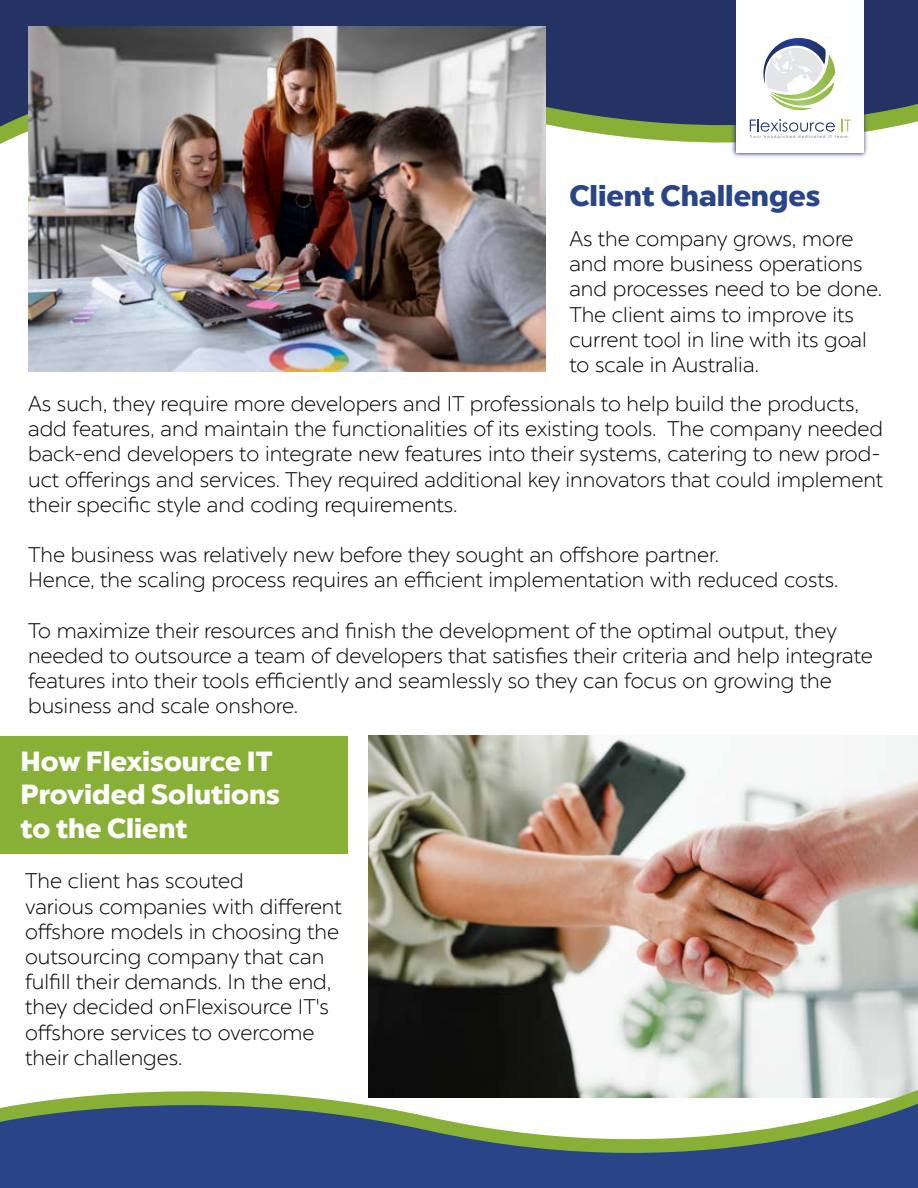
<style>
.page{position:relative;width:918px;height:1188px;background:#fff}
.page>*{position:absolute;margin:0;border:0;box-sizing:border-box;transform-origin:0 0}
.t1{font:900 29.25px "Chronica Pro";color:#294588}
.t2{font:900 27.6px/33.2px "Chronica Pro";color:#fff}
.t3{font:300 21px/25.2px "Chronica Pro";color:#000}
.t4{font:700 4.05px "Century Gothic";letter-spacing:.2em;color:#a0a09f}
</style>
<div class="page">
<svg style="left:0;top:0;width:681px;height:160px;background:#425170"></svg>
<img style="left:28px;top:26px;width:517px;height:345px">
<img style="left:681px;top:0;width:237px;height:157px">
<div style="left:736px;top:0;width:128px;height:153px;background:#fff"></div>
<svg style="left:763px;top:38px;width:72px;height:73px"></svg>
<svg style="left:750px;top:119px;width:85px;height:13px"></svg>
<svg style="left:842px;top:120px;width:9px;height:11px"></svg>
<div style="left:0;top:736px;width:348px;height:118px;background:#88b037"></div>
<img style="left:369px;top:735px;width:549px;height:329px">
<svg style="left:368px;top:1064px;width:550px;height:14px"></svg>
<svg style="left:0;top:1078px;width:918px;height:110px;fill:#294588"></svg>
<p class="t4" style="left:750px;top:134px;width:101px">Your handpicked dedicated IT team.</p>
<h1 class="t1" style="left:569px;top:178px;width:252px">Client Challenges</h1>
<p class="t3" style="left:569px;top:226px;width:314px">As the company grows, more and more business operations and processes need to be done.<br>The client aims to improve its current tool in line with its goal to scale in Australia.</p>
<p class="t3" style="left:28px;top:391px;width:857px">As such, they require more developers and IT professionals to help build the products, add features, and maintain the functionalities of its existing tools. The company needed back-end developers to integrate new features into their systems, catering to new prod&shy;uct offerings and services. They required additional key innovators that could implement their specific style and coding requirements.</p>
<p class="t3" style="left:28px;top:542px;width:812px">The business was relatively new before they sought an offshore partner.<br>Hence, the scaling process requires an efficient implementation with reduced costs.</p>
<p class="t3" style="left:28px;top:618px;width:846px">To maximize their resources and finish the development of the optimal output, they needed to outsource a team of developers that satisfies their criteria and help integrate features into their tools efficiently and seamlessly so they can focus on growing the business and scale onshore.</p>
<h2 class="t2" style="left:21px;top:745px;width:261px">How Flexisource IT<br>Provided Solutions to the Client</h2>
<p class="t3" style="left:25px;top:869px;width:318px">The client has scouted<br>various companies with different offshore models in choosing the outsourcing company that can fulfill their demands. In the end, they decided onFlexisource IT's offshore services to overcome their challenges.</p>
</div>
